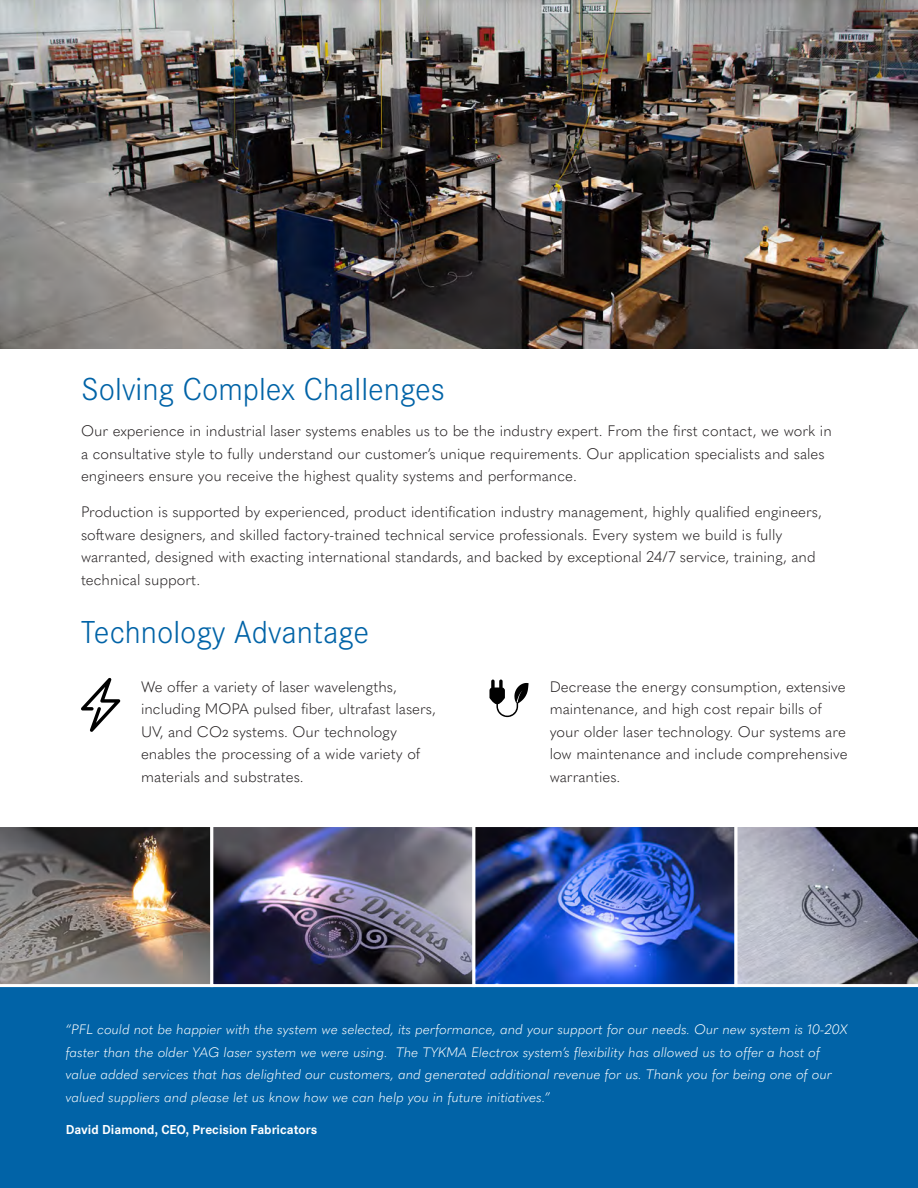
<style>
.page{position:relative;width:918px;height:1188px;background:#fff}
.page>*{position:absolute;margin:0;border:0;box-sizing:border-box;transform-origin:0 0}
.Heading_2{font:300 33px "Corporate S Pro";color:#0163a7}
.Quasimoda_10pt{font:300 15px/22.5px "Quasimoda";color:#231f20}
.t1{font:italic 300 13.5px/22.5px "Quasimoda";color:#fff}
.t2{font:700 13.5px "Corporate S Pro";color:#fff}
</style>
<div class="page">
<div style="left:0;top:987px;width:918px;height:201px;background:#0163a7"></div>
<img style="left:214px;top:828px;width:519px;height:155px">
<img style="left:0;top:827px;width:210px;height:157px">
<div style="left:210px;top:824px;width:265px;height:163px;border:3px solid #fff"></div>
<div style="left:472px;top:824px;width:265px;height:163px;border:3px solid #fff"></div>
<svg style="left:735px;top:824px;width:183px;height:163px;background:#848590"></svg>
<svg style="left:81px;top:678px;width:39px;height:54px"></svg>
<svg style="left:489px;top:680px;width:40px;height:37px"></svg>
<img style="left:0;top:0;width:918px;height:349px">
<p class="Heading_2" style="left:81px;top:366px;width:365px">Solving Complex Challenges</p>
<p class="Quasimoda_10pt" style="left:81px;top:419px;width:752px">Our experience in industrial laser systems enables us to be the industry expert. From the first contact, we work in a consultative style to fully understand our customer’s unique requirements. Our application specialists and sales engineers ensure you receive the highest quality systems and performance.</p>
<p class="Quasimoda_10pt" style="left:81px;top:500px;width:742px">Production is supported by experienced, product identification industry management, highly qualified engineers, software designers, and skilled factory-trained technical service professionals. Every system we build is fully warranted, designed with exacting international standards, and backed by exceptional 24/7 service, training, and technical support.</p>
<p class="Heading_2" style="left:81px;top:609px;width:290px">Technology Advantage</p>
<p class="Quasimoda_10pt" style="left:141px;top:674px;width:296px">We offer a variety of laser wavelengths, including MOPA pulsed fiber, ultrafast lasers, UV, and CO2 systems. Our technology enables the processing of a wide variety of materials and substrates.</p>
<p class="Quasimoda_10pt" style="left:550px;top:674px;width:300px">Decrease the energy consumption, extensive maintenance, and high cost repair bills of your older laser technology. Our systems are low maintenance and include comprehensive warranties.</p>
<p class="t1" style="left:66px;top:1017px;width:784px">“PFL could not be happier with the system we selected, its performance, and your support for our needs. Our new system is 10-20X faster than the older YAG laser system we were using. The TYKMA Electrox system’s flexibility has allowed us to offer a host of value added services that has delighted our customers, and generated additional revenue for us. Thank you for being one of our valued suppliers and please let us know how we can help you in future initiatives.”</p>
<p class="t2" style="left:66px;top:1119px;width:253px">David Diamond, CEO, Precision Fabricators</p>
</div>
